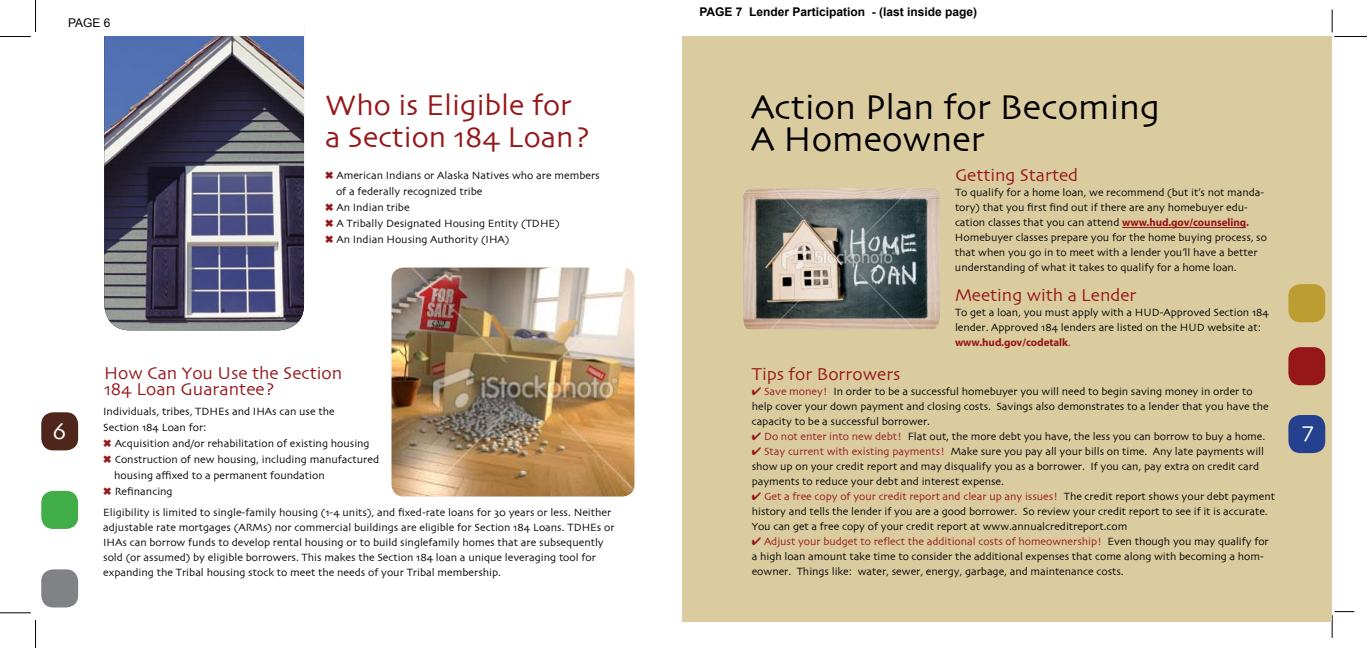
<style>
.page{position:relative;width:1368px;height:648px;background:#fff}
.page>*{position:absolute;margin:0;border:0;box-sizing:border-box;transform-origin:0 0}
.t1{font:36px/32px "Skia";color:#000}
.t2{font:30px/32px "Skia";color:#96171a}
.t3{font:24px "Skia";color:#fff}
.t4{font:18px/16px "Skia";color:#96171a}
.t5{font:700 12px "Arial";color:#000}
.t6{font:12px "Arial";color:#000}
.t7{font:11px/15px "Skia";letter-spacing:-.005em;color:#000}
.t8{font:700 11px "Myriad";letter-spacing:-.005em;color:#96171a}
.s1{font-family:"Myriad";font-weight:700;color:#96171a}
.s2{font-family:"Skia";font-weight:400}
.s3{color:#96171a}
</style>
<div class="page">
<hr style="left:35px;top:0;width:1px;height:32px;background:#000">
<hr style="left:0;top:36px;width:31px;height:1px;background:#000">
<svg style="left:1332px;top:611px;width:22px;height:27px"></svg>
<svg style="left:35px;top:620px;width:1px;height:28px"></svg>
<hr style="left:0;top:612px;width:31px;height:1px;background:#000">
<svg style="left:1332px;top:10px;width:1px;height:22px"></svg>
<hr style="left:1334px;top:36px;width:33px;height:1px;background:#000">
<div style="left:683px;top:36px;width:649px;height:586px;background:#dbcca0"></div>
<div style="left:1288px;top:415px;width:37px;height:38px;background:#25408f;border-radius:12px"></div>
<div style="left:1288px;top:284px;width:37px;height:38px;background:#bd9c31;border-radius:12px"></div>
<div style="left:1288px;top:347px;width:37px;height:38px;background:#96171a;border-radius:12px"></div>
<img style="left:104px;top:36px;width:200px;height:294px">
<div style="left:41px;top:412px;width:37px;height:38px;background:#4e261c;border-radius:12px"></div>
<div style="left:41px;top:491px;width:37px;height:38px;background:#41ad49;border-radius:12px"></div>
<div style="left:41px;top:569px;width:37px;height:39px;background:#808285;border-radius:12px"></div>
<img style="left:392px;top:268px;width:242px;height:229px">
<hr style="left:1122px;top:227px;width:124px;height:1px;background:#96171a">
<img style="left:742px;top:188px;width:199px;height:141px">
<p class="t6" style="left:68px;top:15px;width:44px">PAGE 6</p>
<h2 class="t2" style="left:325px;top:91px;width:267px">Who is Eligible for a Section 184 Loan?</h2>
<p class="t7" style="left:336px;top:168px;width:265px;line-height:16px">American Indians or Alaska Natives who are members of a federally recognized tribe<br>An Indian tribe<br>A Tribally Designated Housing Entity (TDHE)<br>An Indian Housing Authority (IHA)</p>
<p class="t5" style="left:699px;top:4px;width:279px">PAGE 7 Lender Participation - (last inside page)</p>
<h1 class="t1" style="left:751px;top:94px;width:411px">Action Plan for Becoming<br>A Homeowner</h1>
<h3 class="t4" style="left:955px;top:169px;width:125px">Getting Started</h3>
<p class="t7" style="left:955px;top:186px;width:314px">To qualify for a home loan, we recommend (but it’s not manda&shy;tory) that you first find out if there are any homebuyer edu&shy;cation classes that you can attend <span class="s1">www.hud.gov/counseling.<br></span>Homebuyer classes prepare you for the home buying process, so that when you go in to meet with a lender you’ll have a better understanding of what it takes to qualify for a home loan.</p>
<h3 class="t4" style="left:955px;top:289px;width:183px">Meeting with a Lender</h3>
<p class="t7" style="left:955px;top:306px;width:315px">To get a loan, you must apply with a HUD-Approved Section 184 lender. Approved 184 lenders are listed on the HUD website at:</p>
<p class="t8" style="left:955px;top:337px;width:118px">www.hud.gov/codetalk<span class="s2">.</span></p>
<h3 class="t3" style="left:53px;top:417px;width:15px">6</h3>
<h3 class="t4" style="left:104px;top:366px;width:240px">How Can You Use the Section<br>184 Loan Guarantee?</h3>
<h3 class="t4" style="left:752px;top:367px;width:150px">Tips for Borrowers</h3>
<p class="t7" style="left:752px;top:385px;width:519px"><span class="s3">✔ Save money!</span> In order to be a successful homebuyer you will need to begin saving money in order to help cover your down payment and closing costs. Savings also demonstrates to a lender that you have the capacity to be a successful borrower.</p>
<p class="t7" style="left:752px;top:430px;width:515px"><span class="s3">✔ Do not enter into new debt!</span> Flat out, the more debt you have, the less you can borrow to buy a home.</p>
<p class="t7" style="left:752px;top:445px;width:514px"><span class="s3">✔ Stay current with existing payments!</span> Make sure you pay all your bills on time. Any late payments will show up on your credit report and may disqualify you as a borrower. If you can, pay extra on credit card payments to reduce your debt and interest expense.</p>
<p class="t7" style="left:752px;top:490px;width:525px"><span class="s3">✔ Get a free copy of your credit report and clear up any issues!</span> The credit report shows your debt payment history and tells the lender if you are a good borrower. So review your credit report to see if it is accurate.<br>You can get a free copy of your credit report at www.annualcreditreport.com</p>
<p class="t7" style="left:752px;top:535px;width:519px"><span class="s3">✔ Adjust your budget to reflect the additional costs of homeownership!</span> Even though you may qualify for a high loan amount take time to consider the additional expenses that come along with becoming a hom&shy;eowner. Things like: water, sewer, energy, garbage, and maintenance costs.</p>
<p class="t7" style="left:103px;top:404px;width:233px;line-height:16px">Individuals, tribes, TDHEs and IHAs can use the<br>Section 184 Loan for:</p>
<p class="t7" style="left:114px;top:436px;width:266px;line-height:16px">Acquisition and/or rehabilitation of existing housing Construction of new housing, including manufactured housing affixed to a permanent foundation Refinancing</p>
<p class="t7" style="left:103px;top:505px;width:513px">Eligibility is limited to single-family housing (1-4 units), and fixed-rate loans for 30 years or less. Neither adjustable rate mortgages (ARMs) nor commercial buildings are eligible for Section 184 Loans. TDHEs or IHAs can borrow funds to develop rental housing or to build singlefamily homes that are subsequently sold (or assumed) by eligible borrowers. This makes the Section 184 loan a unique leveraging tool for expanding the Tribal housing stock to meet the needs of your Tribal membership.</p>
<h3 class="t3" style="left:1302px;top:415px;width:13px">7</h3>
</div>
